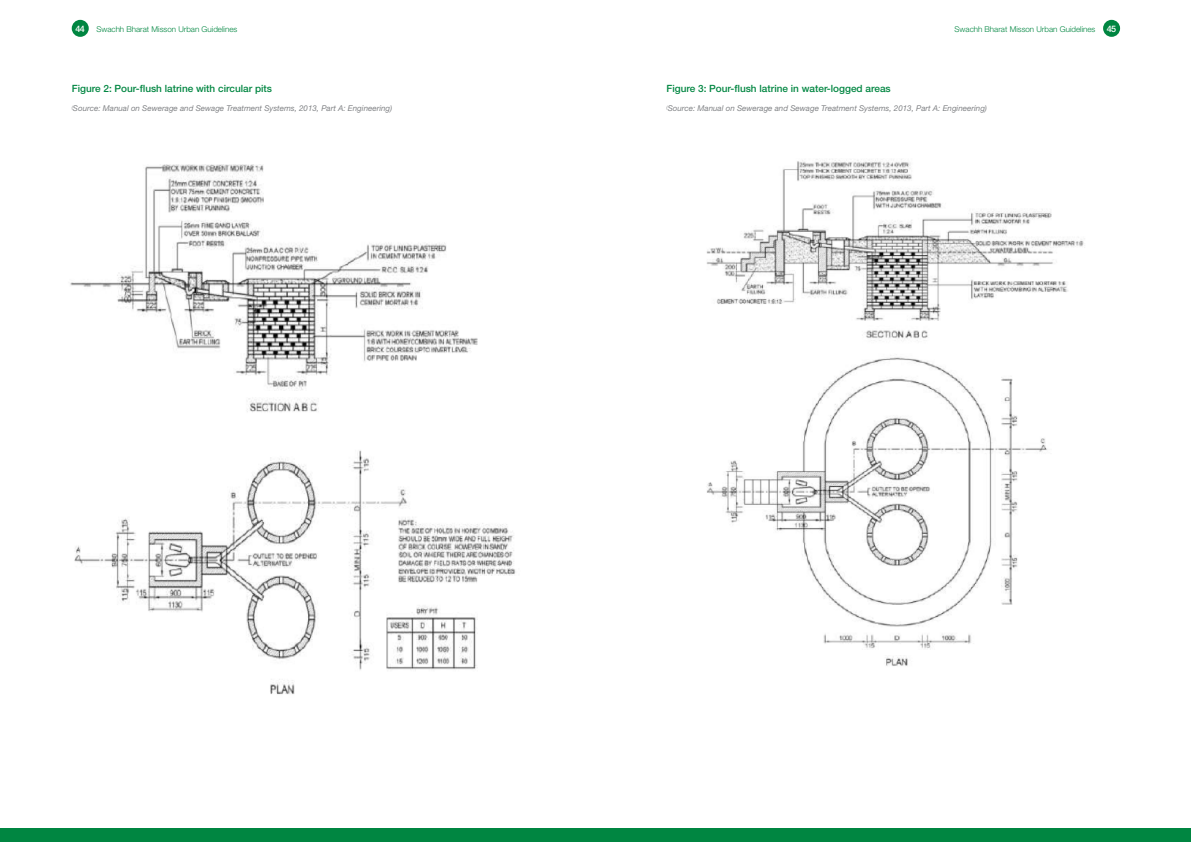
<style>
.page{position:relative;width:1191px;height:842px;background:#fff}
.page>*{position:absolute;margin:0;border:0;box-sizing:border-box;transform-origin:0 0}
.t1{font:500 10px "Helvetica Neue LT Std";color:#008641}
.t2{font:500 9px "Helvetica Neue LT Std";color:#fff}
.t3{font:italic 8px "Helvetica Neue LT Std";color:#808285}
.t4{font:300 8px "Helvetica Neue LT Std";color:#008641}
.s1{font-weight:500;font-size:9px;color:#fff}
</style>
<div class="page">
<div style="left:0;top:828px;width:1191px;height:14px;background:#008641"></div>
<div style="left:72px;top:20px;width:17px;height:17px;background:#008641;border-radius:50%"></div>
<div style="left:1103px;top:20px;width:17px;height:17px;background:#008641;border-radius:50%"></div>
<img style="left:70px;top:164px;width:446px;height:531px">
<img style="left:706px;top:159px;width:378px;height:507px">
<p class="t2" style="left:75px;top:23px;width:11px">44</p>
<p class="t4" style="left:96px;top:24px;width:142px">Swachh Bharat Misson Urban Guidelines</p>
<p class="t4" style="left:954px;top:24px;width:163px">Swachh Bharat Misson Urban Guidelines <span class="s1">45</span></p>
<p class="t1" style="left:72px;top:83px;width:202px">Figure 2: Pour-flush latrine with circular pits</p>
<p class="t3" style="left:72px;top:104px;width:322px"><sup>(</sup>Source: Manual on Sewerage and Sewage Treatment Systems, 2013, Part A: Engineering)</p>
<p class="t1" style="left:666px;top:83px;width:226px">Figure 3: Pour-flush latrine in water-logged areas</p>
<p class="t3" style="left:666px;top:104px;width:322px"><sup>(</sup>Source: Manual on Sewerage and Sewage Treatment Systems, 2013, Part A: Engineering)</p>
</div>
